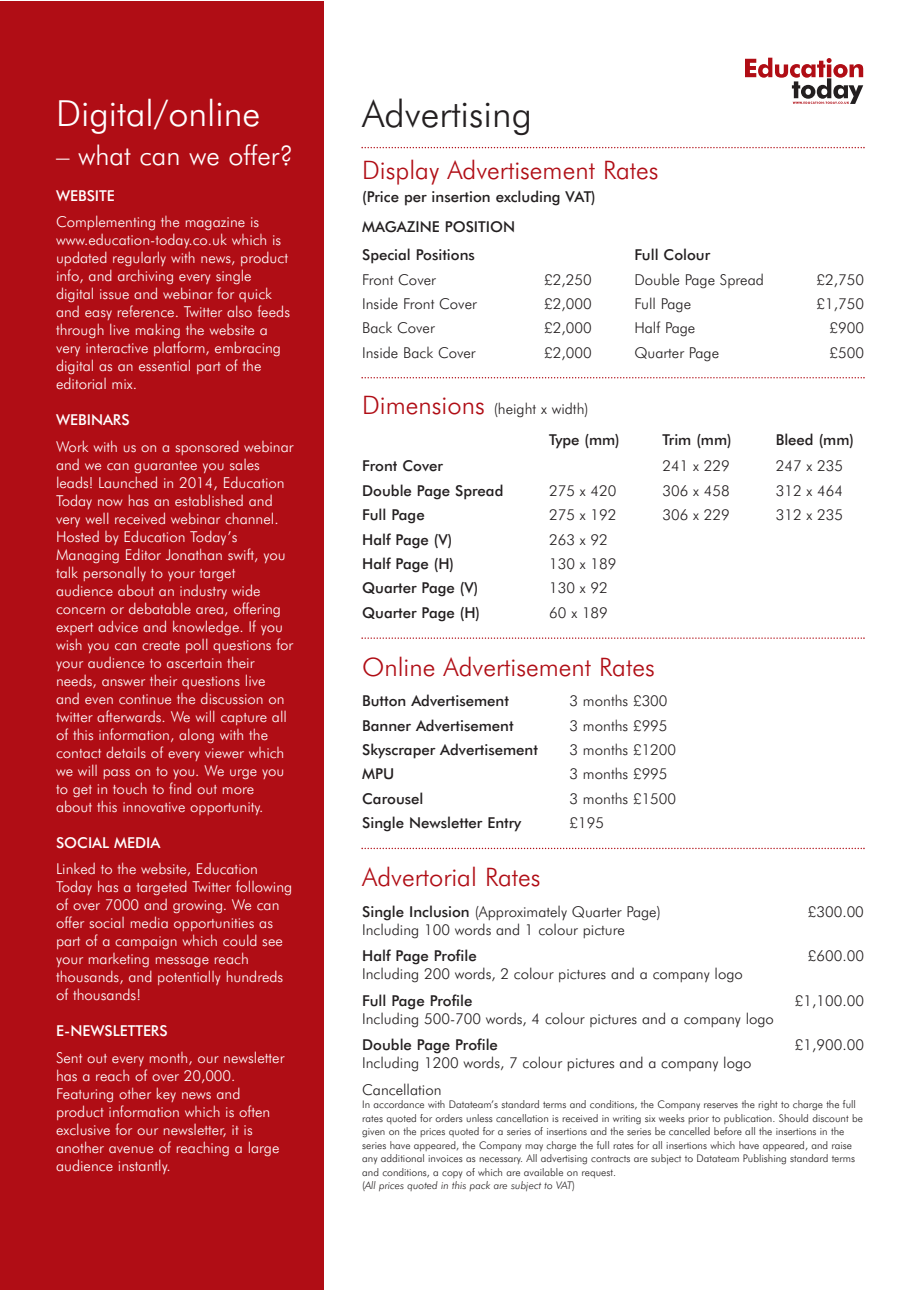
<style>
.page{position:relative;width:920px;height:1290px;background:#fff}
.page>*{position:absolute;margin:0;border:0;box-sizing:border-box;transform-origin:0 0}
.t1{font:300 37.5px "Futura BT";color:#231f20}
.t2{font:300 36px "Futura BT";color:#fff}
.t3{font:300 27px "Futura BT";color:#fff}
.t4{font:300 25.5px "Futura BT";color:#b00d15}
.t5{font:300 15px/18px "Futura BT";color:#fff}
.t6{font:300 15px/30.8px "Futura BT";color:#231f20}
.t7{font:500 15px/30.8px "Futura BT";color:#231f20}
.t8{font:500 15px "Futura BT";color:#fff}
.t9{font:300 10.5px/13.5px "Futura BT";color:#231f20}
.s1{font-size:25.5px;color:#b00d15}
.s2{font-weight:500}
.s3{font-style:italic}
</style>
<div class="page">
<div style="left:1px;top:1px;width:323px;height:1288px;background:#b00d15"></div>
<svg style="left:361px;top:377px;width:504px;height:1px"></svg>
<svg style="left:361px;top:637px;width:504px;height:2px"></svg>
<svg style="left:361px;top:848px;width:504px;height:1px"></svg>
<svg style="left:361px;top:147px;width:504px;height:1px"></svg>
<svg style="left:745px;top:58px;width:118px;height:46px"></svg>
<h2 class="t2" style="left:56px;top:99px;width:206px">Digital/online</h2>
<h3 class="t3" style="left:56px;top:144px;width:239px">– what can we offer?</h3>
<p class="t8" style="left:56px;top:189px;width:60px">WEBSITE</p>
<p class="t5" style="left:56px;top:214px;width:236px">Complementing the magazine is www.education-today.co.uk which is updated regularly with news, product info, and archiving every single digital issue and webinar for quick and easy reference. Twitter also feeds through live making the website a very interactive platform, embracing digital as an essential part of the editorial mix.</p>
<p class="t8" style="left:56px;top:414px;width:75px">WEBINARS</p>
<p class="t5" style="left:56px;top:439px;width:239px">Work with us on a sponsored webinar and we can guarantee you sales leads! Launched in 2014, Education Today now has an established and very well received webinar channel.<br>Hosted by Education Today’s Managing Editor Jonathan swift, you talk personally to your target audience about an industry wide concern or debatable area, offering expert advice and knowledge. If you wish you can create poll questions for your audience to ascertain their needs, answer their questions live<br>and even continue the discussion on twitter afterwards. We will capture all of this information, along with the contact details of every viewer which we will pass on to you. We urge you to get in touch to find out more about this innovative opportunity.</p>
<p class="t8" style="left:56px;top:836px;width:106px">SOCIAL MEDIA</p>
<p class="t5" style="left:56px;top:861px;width:238px">Linked to the website, Education<br>Today has a targeted Twitter following of over 7000 and growing. We can offer social media opportunities as part of a campaign which could see your marketing message reach thousands, and potentially hundreds of thousands!</p>
<p class="t8" style="left:56px;top:1025px;width:113px">E-NEWSLETTERS</p>
<p class="t5" style="left:56px;top:1050px;width:230px">Sent out every month, our newsletter has a reach of over 20,000.<br>Featuring other key news and product information which is often exclusive for our newsletter, it is another avenue of reaching a large audience instantly.</p>
<h1 class="t1" style="left:362px;top:99px;width:171px">Advertising</h1>
<h3 class="t4" style="left:362px;top:160px;width:298px">Display Advertisement Rates</h3>
<p class="t7" style="left:362px;top:182px;width:235px">(Price per insertion excluding VAT)<br>MAGAZINE POSITION</p>
<p class="t7" style="left:362px;top:241px;width:114px">Special Positions</p>
<p class="t6" style="left:362px;top:265px;width:75px">Front Cover</p>
<p class="t6" style="left:544px;top:265px;width:49px">£2,250</p>
<p class="t6" style="left:362px;top:290px;width:116px">Inside Front Cover</p>
<p class="t6" style="left:544px;top:290px;width:49px">£2,000</p>
<p class="t6" style="left:362px;top:314px;width:74px">Back Cover</p>
<p class="t6" style="left:544px;top:314px;width:49px">£2,000</p>
<p class="t6" style="left:362px;top:338px;width:115px">Inside Back Cover</p>
<p class="t6" style="left:544px;top:338px;width:49px">£2,000</p>
<p class="t6" style="left:549px;top:395px;width:72px;text-indent:-187px"><span class="s1">Dimensions</span> (height x width)<br><span class="s2">Type (mm)</span></p>
<p class="t7" style="left:634px;top:241px;width:77px">Full Colour</p>
<p class="t6" style="left:634px;top:265px;width:131px">Double Page Spread</p>
<p class="t6" style="left:816px;top:265px;width:49px">£2,750</p>
<p class="t6" style="left:634px;top:290px;width:58px">Full Page</p>
<p class="t6" style="left:816px;top:290px;width:49px">£1,750</p>
<p class="t6" style="left:634px;top:314px;width:63px">Half Page</p>
<p class="t6" style="left:829px;top:314px;width:36px">£900</p>
<p class="t6" style="left:634px;top:338px;width:86px">Quarter Page</p>
<p class="t6" style="left:829px;top:338px;width:36px">£500</p>
<p class="t7" style="left:662px;top:426px;width:71px">Trim (mm)</p>
<p class="t7" style="left:776px;top:426px;width:80px">Bleed (mm)</p>
<p class="t7" style="left:362px;top:452px;width:82px">Front Cover</p>
<p class="t6" style="left:662px;top:452px;width:69px">241 x 229</p>
<p class="t6" style="left:776px;top:452px;width:69px">247 x 235</p>
<p class="t7" style="left:362px;top:476px;width:143px">Double Page Spread</p>
<p class="t6" style="left:549px;top:476px;width:69px">275 x 420</p>
<p class="t6" style="left:662px;top:476px;width:69px">306 x 458</p>
<p class="t6" style="left:776px;top:476px;width:69px">312 x 464</p>
<p class="t7" style="left:362px;top:501px;width:64px">Full Page</p>
<p class="t6" style="left:549px;top:501px;width:69px">275 x 192</p>
<p class="t6" style="left:662px;top:501px;width:69px">306 x 229</p>
<p class="t6" style="left:776px;top:501px;width:69px">312 x 235</p>
<p class="t7" style="left:362px;top:525px;width:92px">Half Page (V)</p>
<p class="t6" style="left:549px;top:525px;width:60px">263 x 92</p>
<p class="t7" style="left:362px;top:550px;width:93px">Half Page (H)</p>
<p class="t6" style="left:549px;top:550px;width:69px">130 x 189</p>
<p class="t7" style="left:362px;top:574px;width:118px">Quarter Page (V)</p>
<p class="t6" style="left:549px;top:574px;width:60px">130 x 92</p>
<p class="t7" style="left:362px;top:598px;width:119px">Quarter Page (H)</p>
<p class="t6" style="left:549px;top:598px;width:60px">60 x 189</p>
<h3 class="t4" style="left:362px;top:656px;width:294px">Online Advertisement Rates</h3>
<p class="t7" style="left:362px;top:687px;width:148px">Button Advertisement</p>
<p class="t6" style="left:570px;top:687px;width:99px">3 months £300</p>
<p class="t7" style="left:362px;top:711px;width:153px">Banner Advertisement</p>
<p class="t6" style="left:570px;top:711px;width:99px">3 months £995</p>
<p class="t7" style="left:362px;top:736px;width:177px">Skyscraper Advertisement</p>
<p class="t6" style="left:570px;top:736px;width:108px">3 months £1200</p>
<p class="t7" style="left:362px;top:760px;width:34px">MPU</p>
<p class="t6" style="left:570px;top:760px;width:99px">3 months £995</p>
<p class="t7" style="left:362px;top:784px;width:63px">Carousel</p>
<p class="t6" style="left:570px;top:784px;width:108px">3 months £1500</p>
<p class="t7" style="left:362px;top:809px;width:161px">Single Newsletter Entry</p>
<p class="t6" style="left:570px;top:809px;width:36px">£195</p>
<h3 class="t4" style="left:362px;top:867px;width:180px">Advertorial Rates</h3>
<p class="t6" style="left:362px;top:897px;width:300px"><span class="s2">Single Inclusion</span> (Approximately Quarter Page)</p>
<p class="t6" style="left:808px;top:897px;width:58px">£300.00</p>
<p class="t6" style="left:362px;top:915px;width:264px">Including 100 words and 1 colour picture</p>
<p class="t7" style="left:362px;top:942px;width:116px">Half Page Profile</p>
<p class="t6" style="left:808px;top:942px;width:58px">£600.00</p>
<p class="t6" style="left:362px;top:960px;width:382px">Including 200 words, 2 colour pictures and a company logo</p>
<p class="t7" style="left:362px;top:986px;width:112px">Full Page Profile</p>
<p class="t6" style="left:795px;top:986px;width:71px">£1,100.00</p>
<p class="t6" style="left:362px;top:1004px;width:413px">Including 500-700 words, 4 colour pictures and a company logo</p>
<p class="t7" style="left:362px;top:1031px;width:137px">Double Page Profile</p>
<p class="t6" style="left:795px;top:1031px;width:71px">£1,900.00</p>
<p class="t6" style="left:362px;top:1051px;width:391px;line-height:26.5px">Including 1200 words, 7 colour pictures and a company logo<br>Cancellation</p>
<p class="t9" style="left:362px;top:1099px;width:502px">In accordance with Datateam’s standard terms and conditions, the Company reserves the right to charge the full rates quoted for orders unless cancellation is received in writing six weeks prior to publication. Should discount be given on the prices quoted for a series of insertions and the series be cancelled before all the insertions in the series have appeared, the Company may charge the full rates for all insertions which have appeared, and raise any additional invoices as necessary. All advertising contracts are subject to Datateam Publishing standard terms and conditions, a copy of which are available on request.<br>(<span class="s3">All prices quoted in this pack are subject to VAT</span>)</p>
</div>
